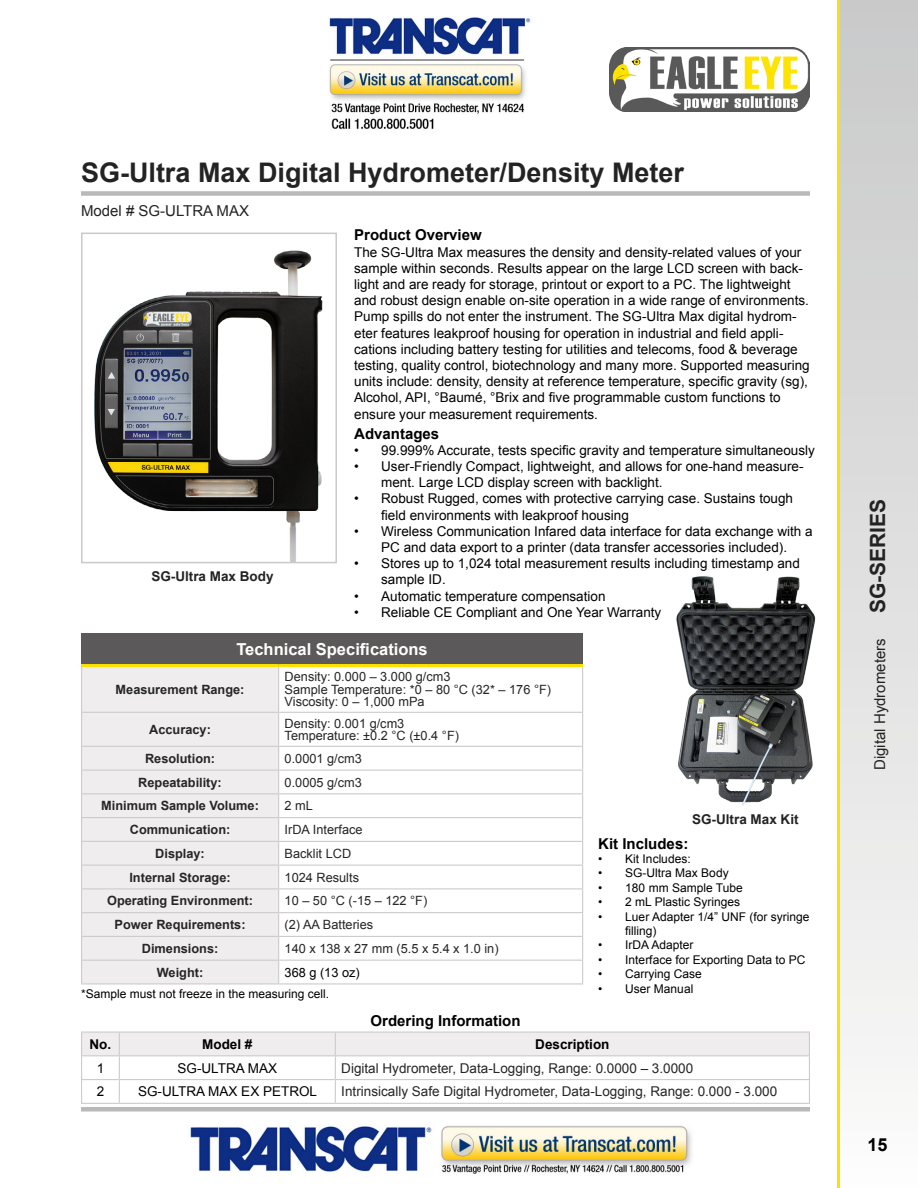
<style>
.page{position:relative;width:918px;height:1188px;background:#fff}
.page>*{position:absolute;margin:0;border:0;box-sizing:border-box;transform-origin:0 0}
.t1{font:700 27px "Arial";color:#242323}
.t2{font:700 18px "Arial";color:#000}
.t3{font:700 16.5px "Arial";color:#fffffe}
.t4{font:700 15px "Arial";color:#000}
.t5{font:15px "Arial";color:#232323}
.t6{font:13.5px/16.2px "Arial";color:#000}
.t7{font:13.5px "Arial";color:#272525}
.t8{font:700 13.5px "Arial";color:#242323}
.t9{font:700 13.5px "Arial";color:#000}
.t10{font:12.75px/12.8px "Arial";color:#272525}
.t11{font:700 12.75px "Arial";color:#262626}
.t12{font:12.75px "Arial";color:#000}
.t13{font:12px/14.4px "Arial";color:#000}
.s1{font-weight:700;font-size:21px}
</style>
<div class="page">
<div style="left:81px;top:1107px;width:729px;height:5px;background:#bab8b8"></div>
<div style="left:81px;top:191px;width:729px;height:5px;background:#bab8b8"></div>
<img style="left:94px;top:250px;width:229px;height:310px">
<div style="left:81px;top:233px;width:256px;height:330px;border:2px solid #cac9c8"></div>
<svg style="left:81px;top:1032px;width:729px;height:71px"></svg>
<hr style="left:81px;top:1103px;width:38px;height:1px;background:#cdcbcb">
<hr style="left:119px;top:1103px;width:216px;height:1px;background:#cdcbcb">
<hr style="left:335px;top:1103px;width:475px;height:1px;background:#cdcbcb">
<div style="left:82px;top:633px;width:501px;height:33px;background:#5b5959"></div>
<div style="left:82px;top:667px;width:196px;height:316px;background:#efeded"></div>
<hr style="left:81px;top:667px;width:1px;height:45px;background:#cdcbcb">
<hr style="left:278px;top:667px;width:1px;height:45px;background:#cdcbcb">
<hr style="left:582px;top:667px;width:1px;height:45px;background:#cdcbcb">
<hr style="left:81px;top:712px;width:198px;height:1px;background:#cdcbcb">
<hr style="left:81px;top:713px;width:1px;height:33px;background:#cdcbcb">
<hr style="left:279px;top:712px;width:304px;height:1px;background:#cdcbcb">
<hr style="left:278px;top:713px;width:1px;height:33px;background:#cdcbcb">
<hr style="left:582px;top:713px;width:1px;height:33px;background:#cdcbcb">
<hr style="left:81px;top:746px;width:198px;height:1px;background:#cdcbcb">
<hr style="left:279px;top:746px;width:304px;height:1px;background:#cdcbcb">
<hr style="left:81px;top:770px;width:198px;height:1px;background:#cdcbcb">
<hr style="left:279px;top:770px;width:304px;height:1px;background:#cdcbcb">
<hr style="left:81px;top:793px;width:198px;height:1px;background:#cdcbcb">
<hr style="left:279px;top:793px;width:304px;height:1px;background:#cdcbcb">
<hr style="left:81px;top:817px;width:198px;height:1px;background:#cdcbcb">
<hr style="left:279px;top:817px;width:304px;height:1px;background:#cdcbcb">
<hr style="left:81px;top:841px;width:198px;height:1px;background:#cdcbcb">
<hr style="left:279px;top:841px;width:304px;height:1px;background:#cdcbcb">
<hr style="left:81px;top:865px;width:198px;height:1px;background:#cdcbcb">
<hr style="left:279px;top:865px;width:304px;height:1px;background:#cdcbcb">
<hr style="left:81px;top:888px;width:198px;height:1px;background:#cdcbcb">
<hr style="left:279px;top:888px;width:304px;height:1px;background:#cdcbcb">
<hr style="left:81px;top:912px;width:198px;height:1px;background:#cdcbcb">
<hr style="left:279px;top:912px;width:304px;height:1px;background:#cdcbcb">
<hr style="left:81px;top:936px;width:198px;height:1px;background:#cdcbcb">
<hr style="left:279px;top:936px;width:304px;height:1px;background:#cdcbcb">
<hr style="left:81px;top:960px;width:198px;height:1px;background:#cdcbcb">
<svg style="left:81px;top:747px;width:1px;height:236px"></svg>
<hr style="left:279px;top:960px;width:304px;height:1px;background:#cdcbcb">
<svg style="left:278px;top:747px;width:1px;height:236px"></svg>
<svg style="left:582px;top:747px;width:1px;height:236px"></svg>
<hr style="left:81px;top:983px;width:198px;height:1px;background:#cdcbcb">
<hr style="left:279px;top:983px;width:304px;height:1px;background:#cdcbcb">
<hr style="left:81px;top:664px;width:198px;height:3px;background:#fee100">
<hr style="left:279px;top:664px;width:304px;height:3px;background:#fee100">
<img style="left:676px;top:577px;width:140px;height:228px">
<div style="left:840px;top:0;width:78px;height:1188px;background:linear-gradient(to bottom,#c8c8c9,#fbfafa)"></div>
<hr style="left:837px;top:0;width:3px;height:1188px;background:#fee100">
<img style="left:610px;top:48px;width:199px;height:63px">
<img style="left:329px;top:17px;width:202px;height:112px">
<img style="left:190px;top:1125px;width:502px;height:49px">
<h1 class="t1" style="left:81px;top:154px;width:605px">SG-Ultra Max Digital Hydrometer/Density Meter</h1>
<p class="t5" style="left:81px;top:201px;width:170px">Model # SG-ULTRA MAX</p>
<p class="t8" style="left:151px;top:567px;width:124px">SG-Ultra Max Body</p>
<p class="t4" style="left:354px;top:225px;width:129px">Product Overview</p>
<p class="t6" style="left:354px;top:244px;width:457px">The SG-Ultra Max measures the density and density-related values of your sample within seconds. Results appear on the large LCD screen with back&shy;light and are ready for storage, printout or export to a PC. The lightweight and robust design enable on-site operation in a wide range of environments.<br>Pump spills do not enter the instrument. The SG-Ultra Max digital hydrom&shy;eter features leakproof housing for operation in industrial and field appli&shy;cations including battery testing for utilities and telecoms, food &amp; beverage testing, quality control, biotechnology and many more. Supported measuring units include: density, density at reference temperature, specific gravity (sg), Alcohol, API, °Baumé, °Brix and five programmable custom functions to ensure your measurement requirements.</p>
<p class="t4" style="left:354px;top:423px;width:87px">Advantages</p>
<p class="t6" style="left:354px;top:442px;width:462px">• 99.999% Accurate, tests specific gravity and temperature simultaneously</p>
<p class="t6" style="left:381px;top:458px;width:424px;text-indent:-27px">• User-Friendly Compact, lightweight, and allows for one-hand measure&shy;ment. Large LCD display screen with backlight.</p>
<p class="t6" style="left:381px;top:490px;width:413px;text-indent:-27px">• Robust Rugged, comes with protective carrying case. Sustains tough field environments with leakproof housing</p>
<p class="t6" style="left:354px;top:523px;width:460px;text-align:center">• Wireless Communication Infared data interface for data exchange with a<br>PC and data export to a printer (data transfer accessories included).</p>
<p class="t6" style="left:381px;top:555px;width:420px;text-indent:-27px">• Stores up to 1,024 total measurement results including timestamp and sample ID.</p>
<p class="t6" style="left:354px;top:588px;width:253px">• Automatic temperature compensation</p>
<p class="t6" style="left:354px;top:604px;width:309px">• Reliable CE Compliant and One Year Warranty</p>
<p class="t3" style="left:236px;top:638px;width:193px">Technical Specifications</p>
<p class="t11" style="left:116px;top:680px;width:130px">Measurement Range:</p>
<p class="t10" style="left:285px;top:670px;width:268px">Density: 0.000 – 3.000 g/cm3<br>Sample Temperature: *0 – 80 °C (32* – 176 °F)<br>Viscosity: 0 – 1,000 mPa</p>
<p class="t11" style="left:149px;top:720px;width:63px">Accuracy:</p>
<p class="t10" style="left:285px;top:717px;width:176px">Density: 0.001 g/cm3<br>Temperature: ±0.2 °C (±0.4 °F)</p>
<p class="t11" style="left:145px;top:749px;width:72px">Resolution:</p>
<p class="t10" style="left:285px;top:752px;width:79px">0.0001 g/cm3</p>
<p class="t11" style="left:138px;top:773px;width:85px">Repeatability:</p>
<p class="t10" style="left:285px;top:776px;width:79px">0.0005 g/cm3</p>
<p class="t11" style="left:101px;top:797px;width:159px">Minimum Sample Volume:</p>
<p class="t10" style="left:285px;top:799px;width:30px">2 mL</p>
<p class="t11" style="left:130px;top:821px;width:102px">Communication:</p>
<p class="t10" style="left:285px;top:823px;width:79px">IrDA Interface</p>
<p class="t11" style="left:155px;top:844px;width:51px">Display:</p>
<p class="t10" style="left:285px;top:847px;width:68px">Backlit LCD</p>
<p class="t11" style="left:129px;top:868px;width:103px">Internal Storage:</p>
<p class="t10" style="left:285px;top:871px;width:76px">1024 Results</p>
<p class="t11" style="left:107px;top:892px;width:147px">Operating Environment:</p>
<p class="t10" style="left:285px;top:895px;width:144px">10 – 50 °C (-15 – 122 °F)</p>
<p class="t11" style="left:115px;top:916px;width:133px">Power Requirements:</p>
<p class="t10" style="left:285px;top:918px;width:90px">(2) AA Batteries</p>
<p class="t11" style="left:142px;top:940px;width:78px">Dimensions:</p>
<p class="t10" style="left:285px;top:942px;width:216px">140 x 138 x 27 mm (5.5 x 5.4 x 1.0 in)</p>
<p class="t11" style="left:157px;top:963px;width:48px">Weight:</p>
<p class="t12" style="left:285px;top:963px;width:77px">368 g (13 oz)</p>
<p class="t13" style="left:81px;top:987px;width:250px">*Sample must not freeze in the measuring cell.</p>
<p class="t4" style="left:370px;top:1010px;width:152px">Ordering Information</p>
<p class="t8" style="left:692px;top:809px;width:108px">SG-Ultra Max Kit</p>
<p class="t4" style="left:598px;top:833px;width:92px">Kit Includes:</p>
<p class="t13" style="left:598px;top:852px;width:94px">• Kit Includes:</p>
<p class="t13" style="left:598px;top:866px;width:132px">• SG-Ultra Max Body</p>
<p class="t13" style="left:598px;top:880px;width:146px">• 180 mm Sample Tube</p>
<p class="t13" style="left:598px;top:895px;width:143px">• 2 mL Plastic Syringes</p>
<p class="t13" style="left:625px;top:909px;width:186px;text-indent:-27px">• Luer Adapter 1/4” UNF (for syringe filling)</p>
<p class="t13" style="left:598px;top:938px;width:97px">• IrDA Adapter</p>
<p class="t13" style="left:598px;top:952px;width:209px">• Interface for Exporting Data to PC</p>
<p class="t13" style="left:598px;top:967px;width:105px">• Carrying Case</p>
<p class="t13" style="left:598px;top:981px;width:97px">• User Manual</p>
<p class="t9" style="left:90px;top:1035px;width:23px">No.</p>
<p class="t9" style="left:202px;top:1035px;width:52px">Model #</p>
<p class="t9" style="left:535px;top:1035px;width:76px">Description</p>
<p class="t6" style="left:97px;top:1060px;width:9px">1</p>
<p class="t6" style="left:178px;top:1060px;width:101px">SG-ULTRA MAX</p>
<p class="t7" style="left:341px;top:1059px;width:353px">Digital Hydrometer, Data-Logging, Range: 0.0000 – 3.0000</p>
<p class="t6" style="left:97px;top:1083px;width:9px">2</p>
<p class="t6" style="left:138px;top:1083px;width:181px">SG-ULTRA MAX EX PETROL</p>
<p class="t7" style="left:341px;top:1082px;width:437px">Intrinsically Safe Digital Hydrometer, Data-Logging, Range: 0.000 - 3.000</p>
<p class="t5" style="left:870px;top:770px;width:273px;rotate:-90deg">Digital Hydrometers <span class="s1">SG-SERIES</span></p>
<h2 class="t2" style="left:867px;top:1132px;width:22px">15</h2>
</div>
